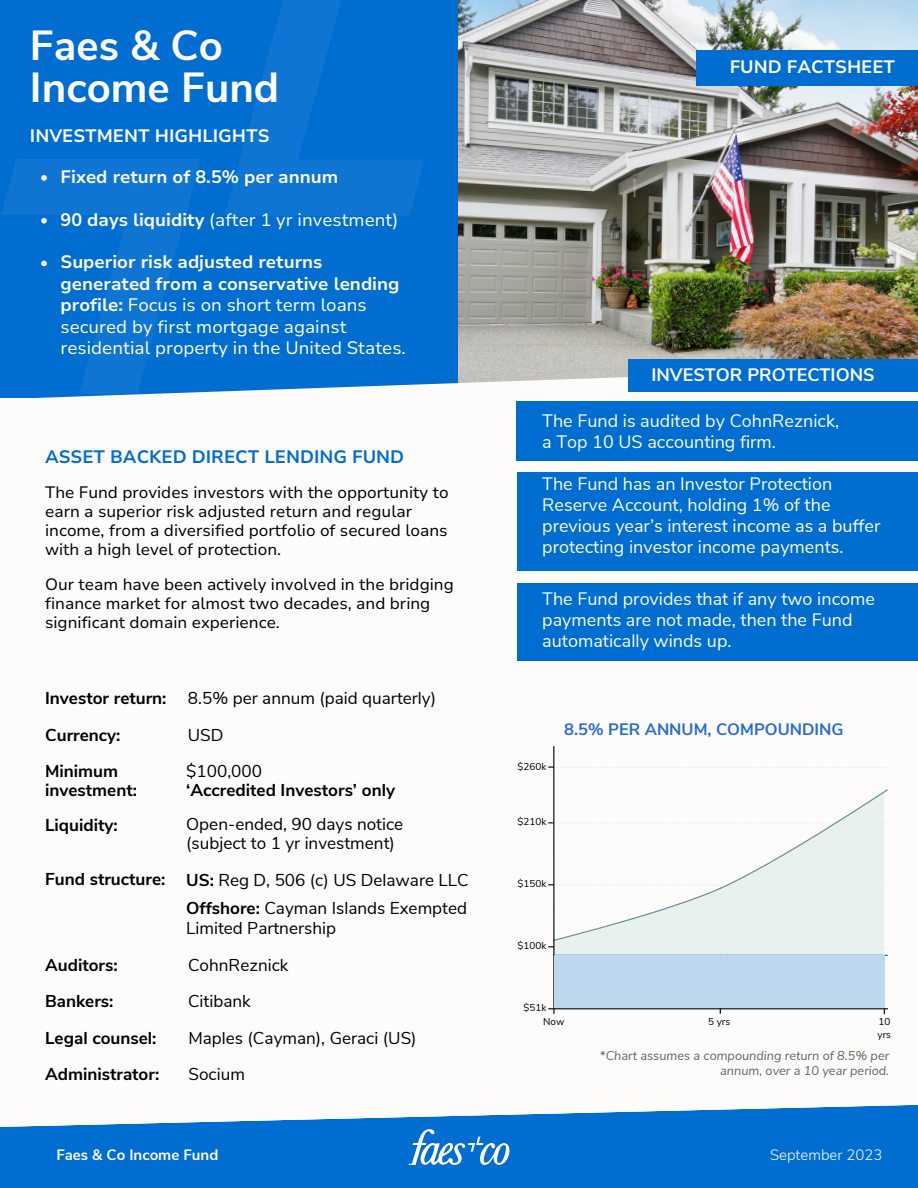
<style>
.page{position:relative;width:918px;height:1188px;background:#fdfcfa}
.page>*{position:absolute;margin:0;border:0;box-sizing:border-box;transform-origin:0 0}
.t1{font:700 42px "Nunito Sans";color:#fdfcfa}
.t2{font:18px/21px "Nunito Sans";color:#fdfcfa}
.t3{font:18px/21.3px "Nunito Sans 10 pt";color:#fdfcfa}
.t4{font:700 18px "Nunito Sans 10 pt";color:#fdfcfa}
.t5{font:700 18px "Nunito Sans 10 pt";color:#006dd1}
.t6{font:700 18px "Nunito Sans";color:#fdfcfa}
.t7{font:17.1px/20px "Nunito Sans";color:#000}
.t8{font:700 17.1px "Nunito Sans";color:#000}
.t9{font:16.5px/19.2px "Nunito Sans 10 pt";color:#000}
.t10{font:700 16.5px "Nunito Sans";color:#276cd1}
.t11{font:700 15px "Nunito Sans";color:#fdfcfa}
.t12{font:300 15px "Nunito Sans";color:#fdfcfa}
.t13{font:italic 12.75px/14.9px "Nunito Sans";color:#65665f;text-align:right}
.t14{font:9.9px/13.4px "Nunito Sans";color:#000}
.s1{font-weight:700}
</style>
<div class="page">
<img style="left:458px;top:0;width:460px;height:355px">
<div style="left:0;top:0;width:458px;height:398px;background:#006dd1"></div>
<svg style="left:36px;top:355px;width:882px;height:43px"></svg>
<div style="left:628px;top:360px;width:290px;height:32px;background:#006dd1"></div>
<svg style="left:548px;top:767px;width:339px;height:1px"></svg>
<svg style="left:548px;top:790px;width:341px;height:166px"></svg>
<hr style="left:553px;top:746px;width:2px;height:268px;background:#000">
<div style="left:554px;top:956px;width:330px;height:52px;background:#bdd7ee"></div>
<hr style="left:554px;top:1008px;width:334px;height:1px;background:#000">
<svg style="left:0;top:1105px;width:918px;height:83px;background:#2481d6"></svg>
<svg style="left:409px;top:1129px;width:100px;height:36px"></svg>
<svg style="left:225px;top:0;width:199px;height:215px"></svg>
<svg style="left:1px;top:159px;width:200px;height:235px"></svg>
<div style="left:696px;top:51px;width:222px;height:35px;background:#006dd1"></div>
<div style="left:516px;top:401px;width:402px;height:59px;background:#006dd1"></div>
<div style="left:518px;top:473px;width:400px;height:98px;background:#006dd1"></div>
<svg style="left:41px;top:175px;width:6px;height:6px"></svg>
<svg style="left:41px;top:218px;width:6px;height:5px"></svg>
<svg style="left:41px;top:261px;width:6px;height:5px"></svg>
<div style="left:518px;top:583px;width:400px;height:78px;background:#006dd1"></div>
<p class="t1" style="left:30px;top:18px;width:195px">Faes &amp; Co</p>
<p class="t1" style="left:30px;top:60px;width:251px">Income Fund</p>
<p class="t4" style="left:30px;top:124px;width:241px">INVESTMENT HIGHLIGHTS</p>
<p class="t4" style="left:61px;top:165px;width:279px">Fixed return of 8.5% per annum</p>
<p class="t3" style="left:61px;top:209px;width:339px"><span class="s1">90 days liquidity</span> (after 1 yr investment)</p>
<p class="t3" style="left:61px;top:252px;width:347px"><span class="s1">Superior risk adjusted returns generated from a conservative lending profile:</span> Focus is on short term loans secured by first mortgage against residential property in the United States.</p>
<p class="t5" style="left:45px;top:445px;width:361px">ASSET BACKED DIRECT LENDING FUND</p>
<p class="t9" style="left:45px;top:483px;width:405px">The Fund provides investors with the opportunity to earn a superior risk adjusted return and regular income, from a diversified portfolio of secured loans with a high level of protection.</p>
<p class="t9" style="left:45px;top:575px;width:410px">Our team have been actively involved in the bridging finance market for almost two decades, and bring significant domain experience.</p>
<p class="t8" style="left:45px;top:687px;width:123px">Investor return:</p>
<p class="t7" style="left:188px;top:689px;width:250px">8.5% per annum (paid quarterly)</p>
<p class="t8" style="left:45px;top:724px;width:77px">Currency:</p>
<p class="t7" style="left:188px;top:725px;width:37px">USD</p>
<p class="t8" style="left:45px;top:759px;width:75px">Minimum</p>
<p class="t8" style="left:45px;top:779px;width:93px">investment:</p>
<p class="t8" style="left:45px;top:813px;width:74px">Liquidity:</p>
<p class="t7" style="left:186px;top:761px;width:77px">$100,000</p>
<p class="t8" style="left:186px;top:779px;width:210px">‘Accredited Investors’ only</p>
<p class="t7" style="left:186px;top:814px;width:219px">Open-ended, 90 days notice</p>
<p class="t7" style="left:186px;top:833px;width:210px">(subject to 1 yr investment)</p>
<p class="t8" style="left:45px;top:868px;width:122px">Fund structure:</p>
<p class="t7" style="left:186px;top:871px;width:284px"><span class="s1">US:</span> Reg D, 506 (c) US Delaware LLC</p>
<p class="t7" style="left:186px;top:899px;width:282px"><span class="s1">Offshore:</span> Cayman Islands Exempted<br>Limited Partnership</p>
<p class="t8" style="left:45px;top:953px;width:74px">Auditors:</p>
<p class="t7" style="left:188px;top:955px;width:102px">CohnReznick</p>
<p class="t8" style="left:45px;top:990px;width:70px">Bankers:</p>
<p class="t7" style="left:188px;top:992px;width:64px">Citibank</p>
<p class="t8" style="left:45px;top:1026px;width:113px">Legal counsel:</p>
<p class="t7" style="left:188px;top:1028px;width:230px">Maples (Cayman), Geraci (US)</p>
<p class="t8" style="left:45px;top:1063px;width:116px">Administrator:</p>
<p class="t7" style="left:188px;top:1065px;width:58px">Socium</p>
<p class="t11" style="left:56px;top:1145px;width:163px">Faes &amp; Co Income Fund</p>
<p class="t4" style="left:730px;top:55px;width:167px">FUND FACTSHEET</p>
<p class="t6" style="left:651px;top:363px;width:225px">INVESTOR PROTECTIONS</p>
<p class="t2" style="left:542px;top:411px;width:299px">The Fund is audited by CohnReznick,</p>
<p class="t2" style="left:542px;top:432px;width:235px">a Top 10 US accounting firm.</p>
<p class="t2" style="left:542px;top:474px;width:340px">The Fund has an Investor Protection Reserve Account, holding 1% of the previous year’s interest income as a buffer protecting investor income payments.</p>
<p class="t2" style="left:542px;top:589px;width:334px">The Fund provides that if any two income payments are not made, then the Fund automatically winds up.</p>
<p class="t14" style="left:518px;top:760px;width:30px">$260k</p>
<p class="t14" style="left:518px;top:815px;width:30px">$210k</p>
<p class="t10" style="left:564px;top:719px;width:281px">8.5% PER ANNUM, COMPOUNDING</p>
<p class="t14" style="left:518px;top:877px;width:30px">$150k</p>
<p class="t14" style="left:518px;top:939px;width:30px">$100k</p>
<p class="t14" style="left:524px;top:1001px;width:24px">$51k</p>
<p class="t14" style="left:543px;top:1015px;width:23px">Now</p>
<p class="t14" style="left:708px;top:1015px;width:23px">5 yrs</p>
<p class="t14" style="left:878px;top:1015px;width:15px">10 yrs</p>
<p class="t13" style="left:600px;top:1049px;width:291px">*Chart assumes a compounding return of 8.5% per annum, over a 10 year period.</p>
<p class="t12" style="left:770px;top:1145px;width:114px">September 2023</p>
</div>
